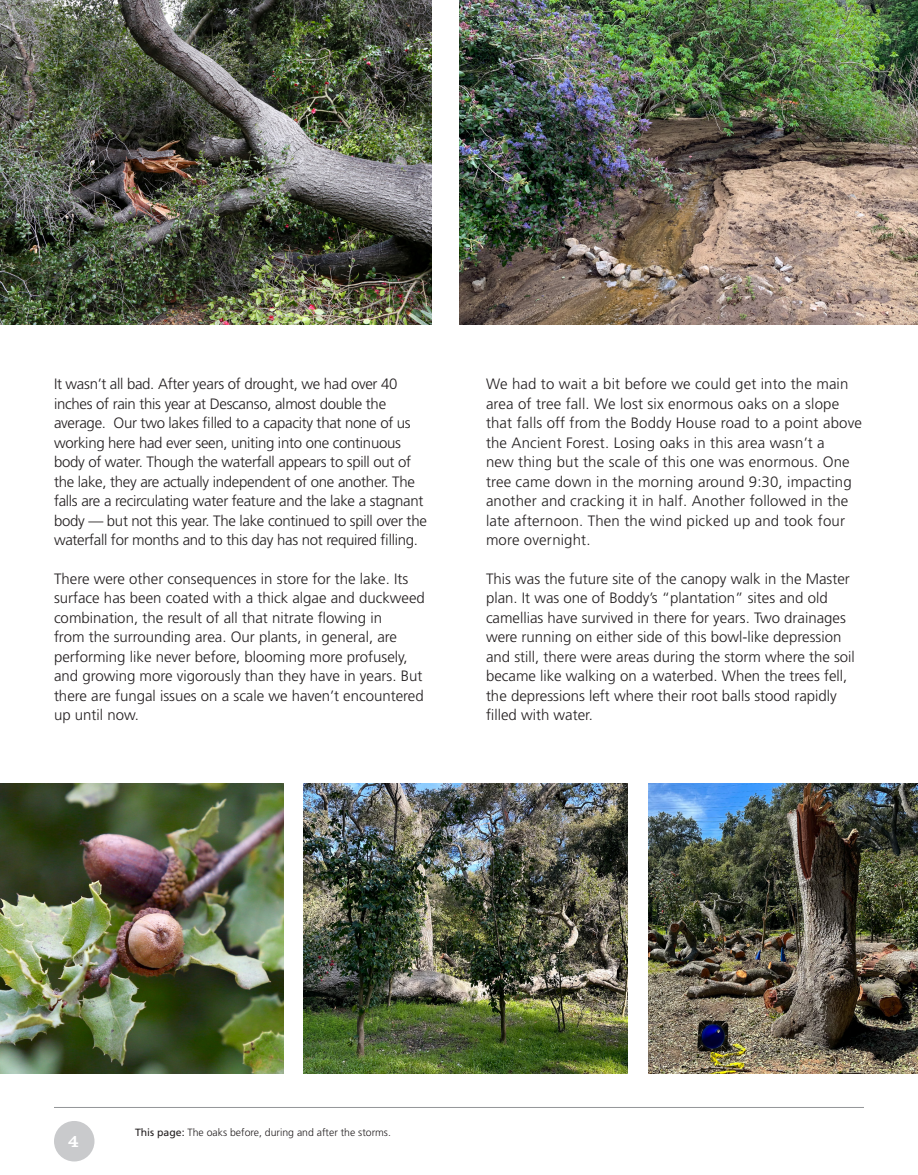
<style>
.page{position:relative;width:918px;height:1175px;background:#fff}
.page>*{position:absolute;margin:0;border:0;box-sizing:border-box;transform-origin:0 0}
.t1{font:18px "Clarendon URW";color:#fff}
.t2{font:300 15px/19.5px "Frutiger LT Std";color:#231f20}
.t3{font:300 15px/19.5px "Frutiger LT Std";letter-spacing:-.02em;color:#231f20}
.t4{font:300 10.5px "Frutiger LT Std";color:#231f20}
.s1{font-weight:400}
</style>
<div class="page">
<div style="left:54px;top:1120px;width:40px;height:41px;background:#c9cacc;border-radius:50%"></div>
<hr style="left:54px;top:1107px;width:810px;height:1px;background:#939598">
<img style="left:0;top:0;width:432px;height:324px">
<img style="left:459px;top:0;width:459px;height:324px">
<img style="left:0;top:783px;width:284px;height:290px">
<img style="left:648px;top:783px;width:270px;height:290px">
<img style="left:304px;top:783px;width:324px;height:290px">
<p class="t3" style="left:54px;top:375px;width:374px">It wasn’t all bad. After years of drought, we had over 40 inches of rain this year at Descanso, almost double the average. Our two lakes filled to a capacity that none of us working here had ever seen, uniting into one continuous body of water. Though the waterfall appears to spill out of the lake, they are actually independent of one another. The falls are a recirculating water feature and the lake a stagnant body — but not this year. The lake continued to spill over the waterfall for months and to this day has not required filling.</p>
<p class="t2" style="left:54px;top:569px;width:372px">There were other consequences in store for the lake. Its surface has been coated with a thick algae and duckweed combination, the result of all that nitrate flowing in<br>from the surrounding area. Our plants, in general, are performing like never before, blooming more profusely, and growing more vigorously than they have in years. But there are fungal issues on a scale we haven’t encountered up until now.</p>
<p class="t2" style="left:486px;top:375px;width:378px">We had to wait a bit before we could get into the main area of tree fall. We lost six enormous oaks on a slope that falls off from the Boddy House road to a point above the Ancient Forest. Losing oaks in this area wasn’t a<br>new thing but the scale of this one was enormous. One tree came down in the morning around 9:30, impacting another and cracking it in half. Another followed in the late afternoon. Then the wind picked up and took four more overnight.</p>
<p class="t2" style="left:486px;top:569px;width:370px">This was the future site of the canopy walk in the Master plan. It was one of Boddy’s “plantation” sites and old camellias have survived in there for years. Two drainages were running on either side of this bowl-like depression and still, there were areas during the storm where the soil became like walking on a waterbed. When the trees fell, the depressions left where their root balls stood rapidly filled with water.</p>
<p class="t1" style="left:68px;top:1127px;width:13px">4</p>
<p class="t4" style="left:135px;top:1126px;width:257px"><span class="s1">This page:</span> The oaks before, during and after the storms.</p>
</div>
